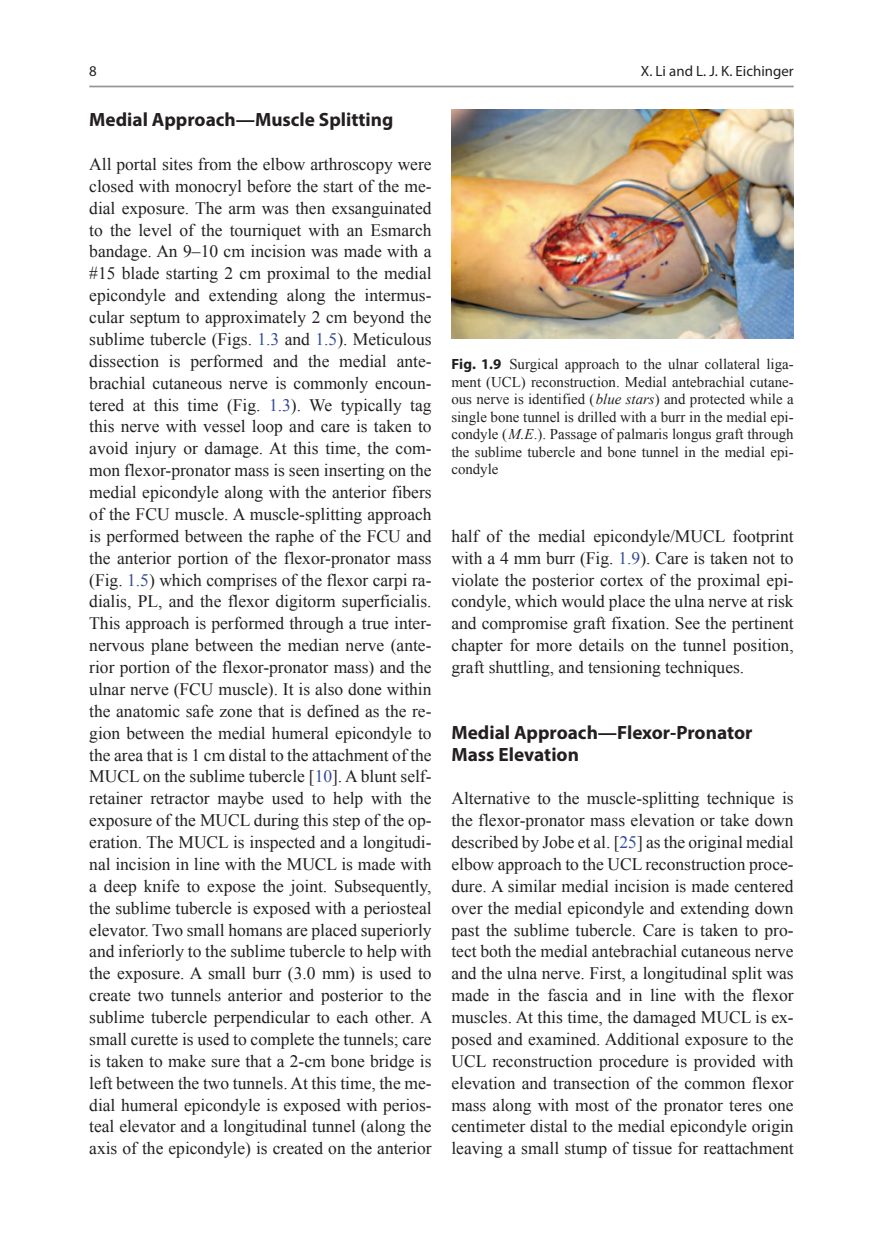
<style>
.page{position:relative;width:883px;height:1260px;background:#fff}
.page>*{position:absolute;margin:0;border:0;box-sizing:border-box;transform-origin:0 0}
.t1{font:19.25px/21.9px "Myriad Pro Bold 2";color:#231f20}
.t2{font:17.5px/21.9px "Times New Roman";color:#231f20;text-align:justify}
.t3{font:14.88px/17.5px "Times New Roman";color:#231f20}
.t4{font:14.88px "Times New Roman PSMT22";color:#231f20}
.t5{font:14.88px "Myriad Pro Regular 22";color:#231f20}
.t6{font:14.88px "Myriad Pro Regular 2";color:#231f20}
.s1{color:#324a97}
.s2{font-family:"Myriad Pro Bold 2"}
.s3{font-family:"Times New Roman PS Italic MT2"}
.s4{font-family:"Times New Roman"}
.s5{font-family:"Times New Roman PSMT22"}
</style>
<div class="page">
<hr style="left:89px;top:86px;width:705px;height:1px;background:#949699">
<img style="left:451px;top:109px;width:343px;height:229px">
<p class="t6" style="left:89px;top:62px;width:9px">8</p>
<p class="t5" style="left:641px;top:62px;width:154px">X. Li and L. J. K. Eichinger</p>
<p class="t1" style="left:89px;top:108px;width:306px">Medial Approach—Muscle Splitting</p>
<p class="t2" style="left:89px;top:153px;width:345px">All portal sites from the elbow arthroscopy were closed with monocryl before the start of the me&shy;dial exposure. The arm was then exsanguinated to the level of the tourniquet with an Esmarch bandage. An 9–10 cm incision was made with a #15 blade starting 2 cm proximal to the medial epicondyle and extending along the intermus&shy;cular septum to approximately 2 cm beyond the sublime tubercle (Figs. <span class="s1">1.3</span> and <span class="s1">1.5</span>). Meticulous dissection is performed and the medial ante&shy;brachial cutaneous nerve is commonly encoun&shy;tered at this time (Fig. <span class="s1">1.3</span>). We typically tag this nerve with vessel loop and care is taken to avoid injury or damage. At this time, the com&shy;mon flexor-pronator mass is seen inserting on the medial epicondyle along with the anterior fibers of the FCU muscle. A muscle-splitting approach is performed between the raphe of the FCU and the anterior portion of the flexor-pronator mass (Fig. <span class="s1">1.5</span>) which comprises of the flexor carpi ra&shy;dialis, PL, and the flexor digitorm superficialis.<br>This approach is performed through a true inter&shy;nervous plane between the median nerve (ante&shy;rior portion of the flexor-pronator mass) and the ulnar nerve (FCU muscle). It is also done within the anatomic safe zone that is defined as the re&shy;gion between the medial humeral epicondyle to the area that is 1 cm distal to the attachment of the MUCL on the sublime tubercle [<span class="s1">10</span>]. A blunt self&shy;retainer retractor maybe used to help with the exposure of the MUCL during this step of the op&shy;eration. The MUCL is inspected and a longitudi&shy;nal incision in line with the MUCL is made with a deep knife to expose the joint. Subsequently, the sublime tubercle is exposed with a periosteal elevator. Two small homans are placed superiorly and inferiorly to the sublime tubercle to help with the exposure. A small burr (3.0 mm) is used to create two tunnels anterior and posterior to the sublime tubercle perpendicular to each other. A small curette is used to complete the tunnels; care is taken to make sure that a 2-cm bone bridge is left between the two tunnels. At this time, the me&shy;dial humeral epicondyle is exposed with perios&shy;teal elevator and a longitudinal tunnel (along the axis of the epicondyle) is created on the anterior</p>
<p class="t3" style="left:451px;top:355px;width:344px"><span class="s2">Fig. 1.9</span> Surgical approach to the ulnar collateral liga&shy;ment (UCL) reconstruction. Medial antebrachial cutane-</p>
<p class="t4" style="left:451px;top:389px;width:344px">ous nerve is identified ( <span class="s3">blue stars</span><span class="s4">) and protected while a</span></p>
<p class="t3" style="left:451px;top:408px;width:344px;text-align:justify">single bone tunnel is drilled with a burr in the medial epi&shy;<span class="s5">condyle (</span> <span class="s3">M.E</span>.). Passage of palmaris longus graft through the sublime tubercle and bone tunnel in the medial epi&shy;condyle</p>
<p class="t2" style="left:451px;top:525px;width:344px">half of the medial epicondyle/MUCL footprint with a 4 mm burr (Fig. <span class="s1">1.9</span>). Care is taken not to violate the posterior cortex of the proximal epi&shy;condyle, which would place the ulna nerve at risk and compromise graft fixation. See the pertinent chapter for more details on the tunnel position, graft shuttling, and tensioning techniques.</p>
<p class="t1" style="left:451px;top:721px;width:303px">Medial Approach—Flexor-Pronator<br>Mass Elevation</p>
<p class="t2" style="left:451px;top:787px;width:344px">Alternative to the muscle-splitting technique is the flexor-pronator mass elevation or take down described by Jobe et al. [<span class="s1">25</span>] as the original medial elbow approach to the UCL reconstruction proce&shy;dure. A similar medial incision is made centered over the medial epicondyle and extending down past the sublime tubercle. Care is taken to pro&shy;tect both the medial antebrachial cutaneous nerve and the ulna nerve. First, a longitudinal split was made in the fascia and in line with the flexor muscles. At this time, the damaged MUCL is ex&shy;posed and examined. Additional exposure to the UCL reconstruction procedure is provided with elevation and transection of the common flexor mass along with most of the pronator teres one centimeter distal to the medial epicondyle origin leaving a small stump of tissue for reattachment</p>
</div>
